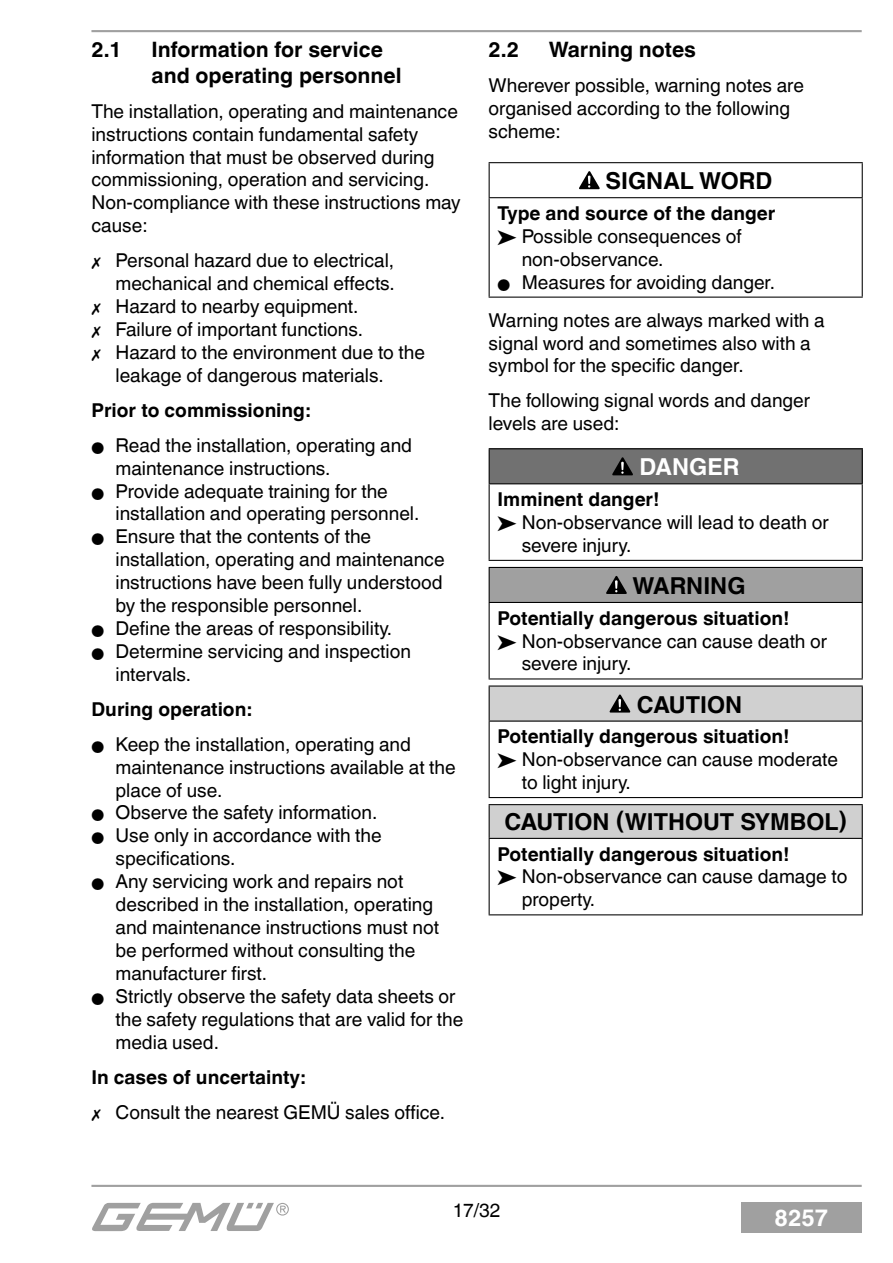
<style>
.page{position:relative;width:893px;height:1263px;background:#fff}
.page>*{position:absolute;margin:0;border:0;box-sizing:border-box;transform-origin:0 0}
.t1{font:700 23.4px "Helvetica World";color:#000}
.t2{font:700 23.4px "Helvetica World";color:#fff}
.t3{font:700 21.15px/25.5px "Helvetica World";color:#000}
.t4{font:19.05px/23px "Helvetica World";color:#000}
.t5{font:700 19.05px "Helvetica World";color:#000}
.s1{font-weight:700}
</style>
<div class="page">
<svg style="left:92px;top:1203px;width:197px;height:28px"></svg>
<div style="left:741px;top:1203px;width:120px;height:30px;background:#a0a0a0"></div>
<hr style="left:91px;top:30px;width:770px;height:2px;background:#a0a0a0">
<hr style="left:91px;top:1185px;width:770px;height:2px;background:#a0a0a0">
<hr style="left:488px;top:162px;width:374px;height:1px;background:#000">
<hr style="left:488px;top:163px;width:1px;height:34px;background:#000">
<hr style="left:861px;top:163px;width:1px;height:34px;background:#000">
<hr style="left:488px;top:197px;width:374px;height:1px;background:#000">
<hr style="left:488px;top:198px;width:1px;height:99px;background:#000">
<hr style="left:861px;top:198px;width:1px;height:99px;background:#000">
<hr style="left:488px;top:297px;width:374px;height:1px;background:#000">
<svg style="left:579px;top:171px;width:20px;height:18px"></svg>
<div style="left:489px;top:449px;width:373px;height:35px;background:#717171"></div>
<hr style="left:488px;top:448px;width:374px;height:1px;background:#000">
<hr style="left:488px;top:449px;width:1px;height:34px;background:#000">
<hr style="left:861px;top:449px;width:1px;height:34px;background:#000">
<hr style="left:488px;top:483px;width:374px;height:1px;background:#000">
<hr style="left:488px;top:484px;width:1px;height:76px;background:#000">
<hr style="left:861px;top:484px;width:1px;height:76px;background:#000">
<hr style="left:488px;top:560px;width:374px;height:1px;background:#000">
<svg style="left:612px;top:457px;width:21px;height:18px"></svg>
<div style="left:489px;top:567px;width:373px;height:35px;background:#a0a0a0"></div>
<hr style="left:488px;top:567px;width:374px;height:1px;background:#000">
<hr style="left:488px;top:568px;width:1px;height:34px;background:#000">
<hr style="left:861px;top:568px;width:1px;height:34px;background:#000">
<hr style="left:488px;top:602px;width:374px;height:1px;background:#000">
<hr style="left:488px;top:603px;width:1px;height:75px;background:#000">
<hr style="left:861px;top:603px;width:1px;height:75px;background:#000">
<hr style="left:488px;top:678px;width:374px;height:2px;background:#000">
<svg style="left:606px;top:576px;width:20px;height:18px"></svg>
<div style="left:489px;top:686px;width:373px;height:35px;background:#d0d0d0"></div>
<hr style="left:488px;top:686px;width:374px;height:1px;background:#000">
<hr style="left:488px;top:687px;width:1px;height:34px;background:#000">
<hr style="left:861px;top:687px;width:1px;height:34px;background:#000">
<hr style="left:488px;top:721px;width:374px;height:1px;background:#000">
<hr style="left:488px;top:722px;width:1px;height:75px;background:#000">
<hr style="left:861px;top:722px;width:1px;height:75px;background:#000">
<hr style="left:488px;top:797px;width:374px;height:1px;background:#000">
<svg style="left:609px;top:695px;width:21px;height:18px"></svg>
<div style="left:489px;top:805px;width:373px;height:33px;background:#d0d0d0"></div>
<hr style="left:488px;top:804px;width:374px;height:1px;background:#000">
<hr style="left:488px;top:805px;width:1px;height:33px;background:#000">
<hr style="left:861px;top:805px;width:1px;height:33px;background:#000">
<hr style="left:488px;top:838px;width:374px;height:1px;background:#000">
<hr style="left:488px;top:839px;width:1px;height:75px;background:#000">
<hr style="left:861px;top:839px;width:1px;height:75px;background:#000">
<hr style="left:488px;top:914px;width:374px;height:1px;background:#000">
<p class="t3" style="left:91px;top:39px;width:32px">2.1</p>
<p class="t3" style="left:152px;top:39px;width:251px">Information for service and operating personnel</p>
<p class="t4" style="left:91px;top:101px;width:371px">The installation, operating and maintenance instructions contain fundamental safety information that must be observed during commissioning, operation and servicing.<br>Non-compliance with these instructions may cause:</p>
<p class="t4" style="left:91px;top:251px;width:304px">✗ Personal hazard due to electrical,</p>
<p class="t4" style="left:115px;top:274px;width:281px">mechanical and chemical effects.</p>
<p class="t4" style="left:91px;top:297px;width:268px">✗ Hazard to nearby equipment.</p>
<p class="t4" style="left:91px;top:320px;width:273px">✗ Failure of important functions.</p>
<p class="t4" style="left:91px;top:343px;width:335px">✗ Hazard to the environment due to the</p>
<p class="t4" style="left:115px;top:365px;width:270px">leakage of dangerous materials.</p>
<p class="t5" style="left:91px;top:403px;width:220px">Prior to commissioning:</p>
<p class="t4" style="left:115px;top:435px;width:298px;text-indent:-24px">● Read the installation, operating and maintenance instructions.</p>
<p class="t4" style="left:115px;top:481px;width:305px;text-indent:-24px">● Provide adequate training for the installation and operating personnel.</p>
<p class="t4" style="left:115px;top:527px;width:330px;text-indent:-24px">● Ensure that the contents of the installation, operating and maintenance instructions have been fully understood by the responsible personnel.</p>
<p class="t4" style="left:91px;top:619px;width:302px">● Define the areas of responsibility.</p>
<p class="t4" style="left:115px;top:642px;width:297px;text-indent:-24px">● Determine servicing and inspection intervals.</p>
<p class="t5" style="left:91px;top:702px;width:162px">During operation:</p>
<p class="t4" style="left:115px;top:734px;width:342px;text-indent:-24px">● Keep the installation, operating and maintenance instructions available at the place of use.</p>
<p class="t4" style="left:91px;top:803px;width:287px">● Observe the safety information.</p>
<p class="t4" style="left:115px;top:826px;width:268px;text-indent:-24px">● Use only in accordance with the specifications.</p>
<p class="t4" style="left:115px;top:872px;width:325px;text-indent:-24px">● Any servicing work and repairs not described in the installation, operating and maintenance instructions must not be performed without consulting the manufacturer first.</p>
<p class="t4" style="left:115px;top:986px;width:349px;text-indent:-24px">● Strictly observe the safety data sheets or the safety regulations that are valid for the media used.</p>
<p class="t4" style="left:91px;top:1061px;width:355px;line-height:35px"><span class="s1">In cases of uncertainty:<br></span>✗ Consult the nearest GEMÜ sales office.</p>
<p class="t3" style="left:488px;top:39px;width:32px">2.2</p>
<p class="t3" style="left:548px;top:39px;width:149px">Warning notes</p>
<p class="t4" style="left:488px;top:76px;width:317px">Wherever possible, warning notes are organised according to the following scheme:</p>
<p class="t1" style="left:605px;top:172px;width:168px">SIGNAL WORD</p>
<p class="t5" style="left:497px;top:206px;width:279px">Type and source of the danger</p>
<p class="t4" style="left:497px;top:226px;width:245px">➤ Possible consequences of</p>
<p class="t4" style="left:521px;top:249px;width:143px">non-observance.</p>
<p class="t4" style="left:488px;top:265px;width:337px;line-height:38px;text-indent:9px">● Measures for avoiding danger.<br>Warning notes are always marked with a</p>
<p class="t4" style="left:488px;top:333px;width:324px">signal word and sometimes also with a symbol for the specific danger.</p>
<p class="t4" style="left:488px;top:391px;width:323px">The following signal words and danger levels are used:</p>
<p class="t2" style="left:639px;top:458px;width:101px">DANGER</p>
<p class="t5" style="left:497px;top:492px;width:163px">Imminent danger!</p>
<p class="t4" style="left:497px;top:513px;width:332px">➤ Non-observance will lead to death or</p>
<p class="t4" style="left:521px;top:535px;width:111px">severe injury.</p>
<p class="t1" style="left:632px;top:577px;width:115px">WARNING</p>
<p class="t5" style="left:497px;top:611px;width:293px">Potentially dangerous situation!</p>
<p class="t4" style="left:497px;top:631px;width:331px">➤ Non-observance can cause death or</p>
<p class="t4" style="left:521px;top:654px;width:111px">severe injury.</p>
<p class="t1" style="left:637px;top:695px;width:107px">CAUTION</p>
<p class="t5" style="left:497px;top:729px;width:293px">Potentially dangerous situation!</p>
<p class="t4" style="left:497px;top:750px;width:342px">➤ Non-observance can cause moderate</p>
<p class="t4" style="left:521px;top:773px;width:111px">to light injury.</p>
<p class="t1" style="left:504px;top:813px;width:344px">CAUTION (WITHOUT SYMBOL)</p>
<p class="t5" style="left:497px;top:847px;width:293px">Potentially dangerous situation!</p>
<p class="t4" style="left:497px;top:867px;width:351px">➤ Non-observance can cause damage to</p>
<p class="t4" style="left:521px;top:890px;width:75px">property.</p>
<p class="t4" style="left:452px;top:1200px;width:49px">17/32</p>
<p class="t2" style="left:774px;top:1208px;width:55px">8257</p>
</div>
